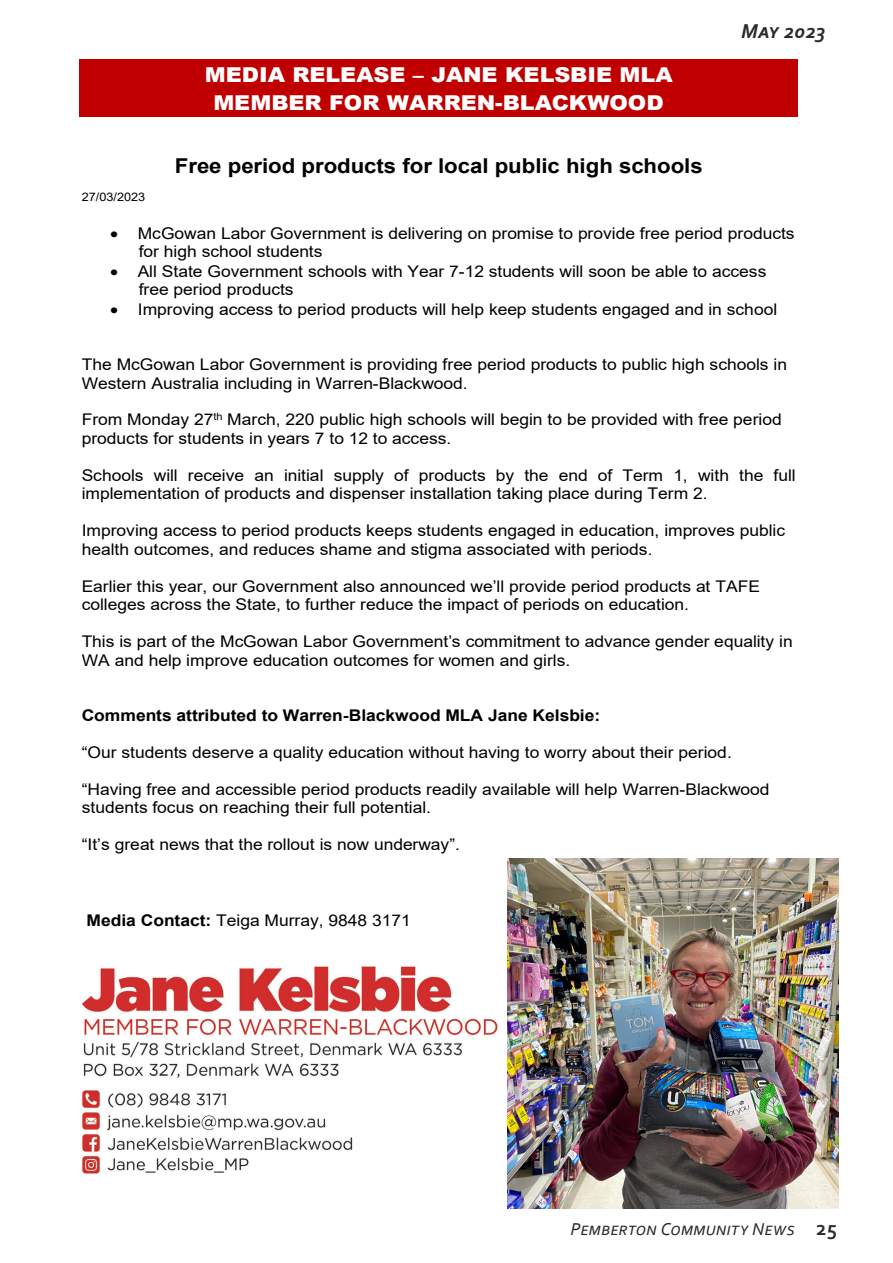
<style>
.page{position:relative;width:893px;height:1263px;background:#fff}
.page>*{position:absolute;margin:0;border:0;box-sizing:border-box;transform-origin:0 0}
.t1{font:italic 700 21px "Corbel";letter-spacing:.015em;color:#2b292a}
.t2{font:900 20.55px/28.8px "Arial";letter-spacing:-.005em;color:#fff;text-align:center;scale:1.08 1}
.t3{font:700 20.55px "Arial";letter-spacing:-.005em;color:#000;scale:1.08 1}
.t4{font:italic 18px "Corbel";letter-spacing:.015em;color:#2b292a}
.t5{font:16.05px/18.5px "Arial";color:#000;scale:1.08 1}
.t6{font:700 16.05px "Arial";color:#000;scale:1.08 1}
.t7{font:11.7px "Arial";letter-spacing:-.005em;color:#000;scale:1.08 1}
.s1{font-weight:700}
.s2{font-weight:700;font-style:normal;font-size:21px}
</style>
<div class="page">
<div style="left:79px;top:59px;width:719px;height:29px;background:#c00000"></div>
<div style="left:79px;top:88px;width:719px;height:29px;background:#c00000"></div>
<img style="left:81px;top:936px;width:427px;height:273px">
<img style="left:508px;top:858px;width:331px;height:351px">
<p class="t2" style="left:205px;top:59px;width:435px">MEDIA RELEASE – JANE KELSBIE MLA<br>MEMBER FOR WARREN-BLACKWOOD</p>
<p class="t3" style="left:175px;top:151px;width:490px">Free period products for local public high schools</p>
<h1 class="t1" style="left:741px;top:18px;width:86px">May 2023</h1>
<p class="t7" style="left:82px;top:189px;width:60px">27/03/2023</p>
<p class="t5" style="left:139px;top:224px;width:609px;text-indent:-28px">• McGowan Labor Government is delivering on promise to provide free period products for high school students</p>
<p class="t5" style="left:139px;top:262px;width:583px;text-indent:-28px">• All State Government schools with Year 7-12 students will soon be able to access free period products</p>
<p class="t5" style="left:110px;top:300px;width:619px">• Improving access to period products will help keep students engaged and in school</p>
<p class="t5" style="left:82px;top:355px;width:655px">The McGowan Labor Government is providing free period products to public high schools in<br>Western Australia including in Warren-Blackwood.</p>
<p class="t5" style="left:82px;top:410px;width:650px">From Monday 27<sup>th</sup> March, 220 public high schools will begin to be provided with free period products for students in years 7 to 12 to access.</p>
<p class="t5" style="left:82px;top:466px;width:663px">Schools will receive an initial supply of products by the end of Term 1, with the full implementation of products and dispenser installation taking place during Term 2.</p>
<p class="t5" style="left:82px;top:521px;width:653px">Improving access to period products keeps students engaged in education, improves public health outcomes, and reduces shame and stigma associated with periods.</p>
<p class="t5" style="left:82px;top:577px;width:630px">Earlier this year, our Government also announced we’ll provide period products at TAFE colleges across the State, to further reduce the impact of periods on education.</p>
<p class="t5" style="left:82px;top:632px;width:660px">This is part of the McGowan Labor Government’s commitment to advance gender equality in<br>WA and help improve education outcomes for women and girls.</p>
<p class="t6" style="left:82px;top:704px;width:482px">Comments attributed to Warren-Blackwood MLA Jane Kelsbie:</p>
<p class="t5" style="left:82px;top:743px;width:603px">“Our students deserve a quality education without having to worry about their period.</p>
<p class="t5" style="left:82px;top:780px;width:638px">“Having free and accessible period products readily available will help Warren-Blackwood students focus on reaching their full potential.</p>
<p class="t5" style="left:82px;top:835px;width:352px">“It’s great news that the rollout is now underway”.</p>
<p class="t5" style="left:87px;top:911px;width:302px"><span class="s1">Media Contact:</span> Teiga Murray, 9848 3171</p>
<p class="t4" style="left:571px;top:1218px;width:268px">Pemberton Community News <span class="s2">25</span></p>
</div>
